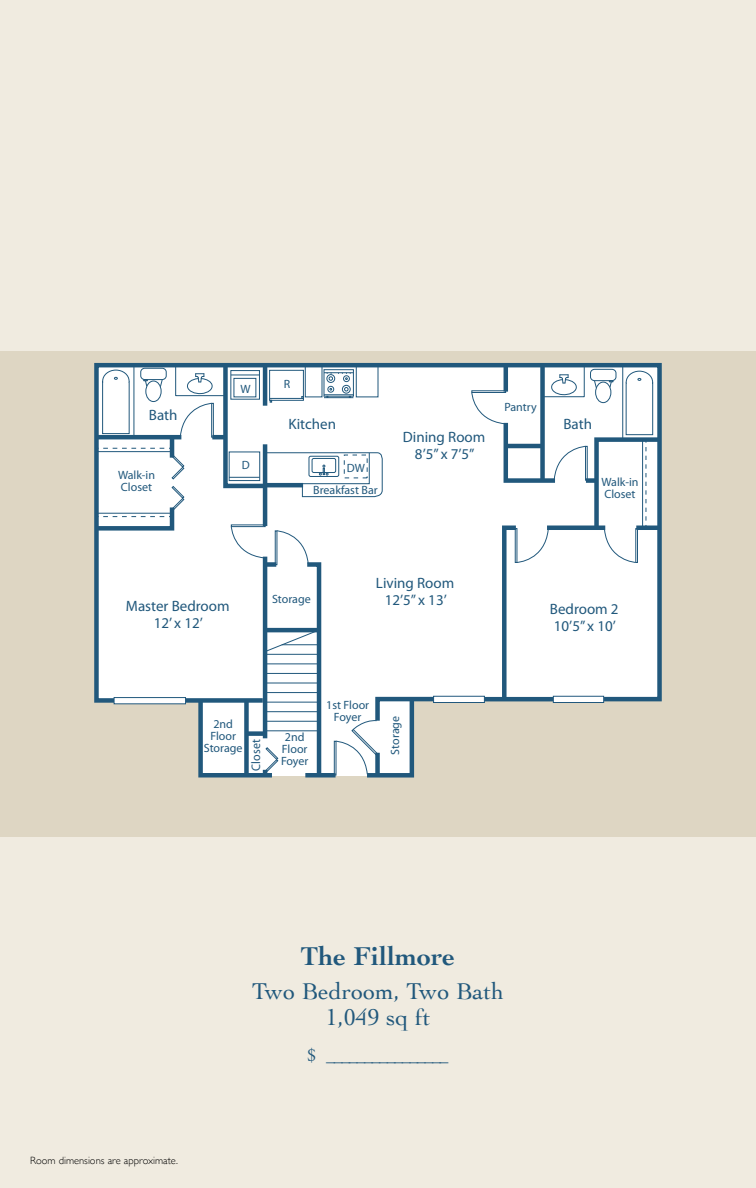
<style>
.page{position:relative;width:756px;height:1188px;background:#f0ebe0}
.page>*{position:absolute;margin:0;border:0;box-sizing:border-box;transform-origin:0 0}
.t1{font:700 27px "Cochin";color:#21587c}
.t2{font:24px/25.5px "Cochin";color:#21587c;text-align:center}
.t3{font:18px "Cochin";color:#21587c}
.t4{font:15px/16.5px "Myriad Pro";color:#21587c;text-align:center}
.t5{font:12.45px "Myriad Pro";color:#21587c;scale:.96 1}
.t6{font:12px/12px "Myriad Pro";color:#21587c}
.t7{font:300 10.5px "Gill Sans";color:#000}
</style>
<div class="page">
<div style="left:0;top:351px;width:756px;height:486px;background:#ded6c3"></div>
<div style="left:438px;top:362px;width:224px;height:341px;background:#fff"></div>
<div style="left:585px;top:446px;width:3px;height:35px;border:1px solid #21587c"></div>
<div style="left:590px;top:369px;width:26px;height:12px;border:1px solid #21587c;border-radius:4px"></div>
<hr style="left:622px;top:367px;width:1px;height:71px;background:#21587c">
<div style="left:434px;top:696px;width:50px;height:7px;background:#fff"></div>
<div style="left:433px;top:696px;width:52px;height:7px;border:1px solid #21587d"></div>
<div style="left:553px;top:696px;width:51px;height:7px;background:#fff"></div>
<div style="left:553px;top:696px;width:51px;height:7px;border:1px solid #21587d"></div>
<svg style="left:94px;top:362px;width:344px;height:416px"></svg>
<div style="left:247px;top:731px;width:17px;height:5px;background:#21587c"></div>
<hr style="left:484px;top:697px;width:69px;height:4px;background:#21587c">
<svg style="left:471px;top:366px;width:115px;height:119px"></svg>
<div style="left:540px;top:365px;width:5px;height:116px;background:#21587c"></div>
<hr style="left:506px;top:444px;width:37px;height:4px;background:#21587c">
<div style="left:586px;top:478px;width:11px;height:5px;background:#21587c"></div>
<svg style="left:592px;top:370px;width:70px;height:193px"></svg>
<hr style="left:636px;top:526px;width:24px;height:4px;background:#21587c">
<hr style="left:547px;top:526px;width:58px;height:4px;background:#21587c">
<svg style="left:500px;top:523px;width:49px;height:180px"></svg>
<p class="t4" style="left:149px;top:407px;width:30px">Bath</p>
<p class="t6" style="left:241px;top:383px;width:12px">W</p>
<p class="t6" style="left:284px;top:379px;width:8px">R</p>
<p class="t4" style="left:288px;top:416px;width:49px">Kitchen</p>
<p class="t4" style="left:403px;top:429px;width:84px">Dining Room<br>8’5” x 7’5”</p>
<p class="t6" style="left:504px;top:401px;width:34px">Pantry</p>
<p class="t4" style="left:563px;top:416px;width:30px">Bath</p>
<p class="t6" style="left:242px;top:460px;width:9px">D</p>
<p class="t6" style="left:313px;top:457px;width:66px;line-height:22px;text-indent:34px">DW<br>Breakfast Bar</p>
<p class="t6" style="left:118px;top:469px;width:39px">Walk-in<br>Closet</p>
<p class="t6" style="left:601px;top:476px;width:39px">Walk-in<br>Closet</p>
<p class="t4" style="left:376px;top:575px;width:80px">Living Room<br>12’5” x 13’</p>
<p class="t6" style="left:272px;top:594px;width:40px">Storage</p>
<p class="t4" style="left:126px;top:598px;width:105px">Master Bedroom<br>12’ x 12’</p>
<p class="t4" style="left:550px;top:601px;width:70px;text-align:left">Bedroom 2<br>10’5” x 10’</p>
<p class="t6" style="left:204px;top:718px;width:40px;text-align:center">2nd<br>Floor<br>Storage</p>
<p class="t5" style="left:249px;top:771px;width:34px;rotate:-90deg">Closet</p>
<p class="t6" style="left:281px;top:732px;width:29px;text-align:center">2nd<br>Floor<br>Foyer</p>
<p class="t6" style="left:326px;top:699px;width:44px;text-align:center">1st Floor<br>Foyer</p>
<p class="t6" style="left:389px;top:755px;width:40px;rotate:-90deg">Storage</p>
<p class="t7" style="left:30px;top:1153px;width:150px">Room dimensions are approximate.</p>
<h1 class="t1" style="left:301px;top:941px;width:156px">The Fillmore</h1>
<h2 class="t2" style="left:252px;top:978px;width:254px">Two Bedroom, Two Bath<br>1,049 sq ft</h2>
<h3 class="t3" style="left:307px;top:1043px;width:143px">$ ________________</h3>
</div>
